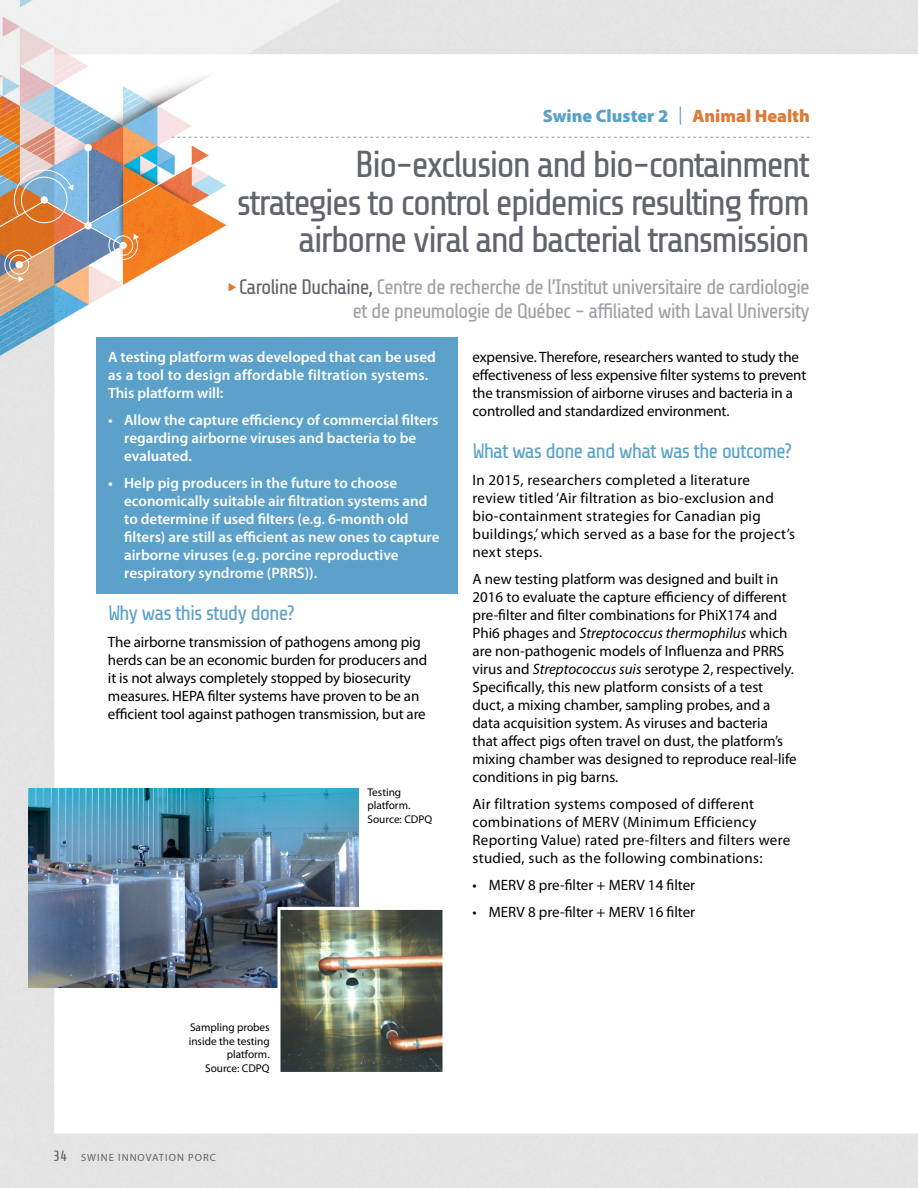
<style>
.page{position:relative;width:918px;height:1188px;background:#fff}
.page>*{position:absolute;margin:0;border:0;box-sizing:border-box;transform-origin:0 0}
.t1{font:37.5px/37.5px "Share Tech";letter-spacing:-.06em;color:#61646c;text-align:right}
.t2{font:21px/24px "Share Tech";letter-spacing:-.05em;color:#a1a1a5;text-align:right}
.t3{font:21px "Share Tech";letter-spacing:-.05em;color:#5aa1ca}
.t4{font:900 18px "Myriad Pro";color:#5aa1ca}
.t5{font:15px/18px "Myriad Pro";color:#000}
.t6{font:600 15px/18px "Myriad Pro";color:#fff}
.t7{font:15px/18px "Myriad Pro";letter-spacing:.02em;color:#000}
.t8{font:11.25px/13.5px "Myriad Pro";color:#000}
.t9{font:700 10.5px "Myriad Pro";color:#a1a1a5}
.t10{font:10.5px "Myriad Pro";letter-spacing:.1em;color:#61646c}
.s1{color:#de7a37}
.s2{color:#61646c}
.s3{font-style:italic}
.s4{font-family:"Share Tech";font-size:15px}
</style>
<div class="page">
<img style="left:0;top:0;width:918px;height:1188px">
<div style="left:85px;top:144px;width:7px;height:7px;background:#fff;border-radius:50%"></div>
<img style="left:0;top:147px;width:223px;height:135px">
<div style="left:218px;top:145px;width:7px;height:7px;background:#fff;border-radius:50%"></div>
<img style="left:28px;top:788px;width:331px;height:200px">
<img style="left:276px;top:905px;width:171px;height:171px">
<div style="left:96px;top:338px;width:362px;height:256px;background:#5ba1ca"></div>
<p class="t4" style="left:543px;top:103px;width:269px">Swine Cluster 2 | <span class="s1">Animal Health</span></p>
<p class="t9" style="left:172px;top:129px;width:640px">-----------------------------------------------------------------------------------------------------------------</p>
<h1 class="t1" style="left:236px;top:147px;width:575px">Bio-exclusion and bio-containment strategies to control epidemics resulting from airborne viral and bacterial transmission</h1>
<h2 class="t2" style="left:228px;top:275px;width:584px"><sup>◆</sup> <span class="s2">Caroline Duchaine,</span> Centre de recherche de l’Institut universitaire de cardiologie et de pneumologie de Québec - affiliated with Laval University</h2>
<p class="t6" style="left:108px;top:348px;width:329px">A testing platform was developed that can be used as a tool to design affordable filtration systems.<br>This platform will:</p>
<p class="t6" style="left:124px;top:411px;width:316px;text-indent:-16px">• Allow the capture efficiency of commercial filters regarding airborne viruses and bacteria to be evaluated.</p>
<p class="t6" style="left:124px;top:474px;width:317px;text-indent:-16px">• Help pig producers in the future to choose economically suitable air filtration systems and to determine if used filters (e.g. 6-month old filters) are still as efficient as new ones to capture airborne viruses (e.g. porcine reproductive respiratory syndrome (PRRS)).</p>
<h2 class="t3" style="left:108px;top:602px;width:188px">Why was this study done?</h2>
<p class="t5" style="left:108px;top:633px;width:321px">The airborne transmission of pathogens among pig herds can be an economic burden for producers and it is not always completely stopped by biosecurity measures. HEPA filter systems have proven to be an efficient tool against pathogen transmission, but are</p>
<p class="t8" style="left:368px;top:785px;width:66px">Testing platform.<br>Source: CDPQ</p>
<p class="t5" style="left:472px;top:348px;width:335px">expensive. Therefore, researchers wanted to study the effectiveness of less expensive filter systems to prevent the transmission of airborne viruses and bacteria in a controlled and standardized environment.</p>
<h2 class="t3" style="left:472px;top:440px;width:321px">What was done and what was the outcome?</h2>
<p class="t7" style="left:472px;top:471px;width:324px">In 2015, researchers completed a literature review titled ‘Air filtration as bio-exclusion and bio-containment strategies for Canadian pig buildings,’ which served as a base for the project’s next steps.</p>
<p class="t5" style="left:472px;top:570px;width:326px">A new testing platform was designed and built in 2016 to evaluate the capture efficiency of different pre-filter and filter combinations for PhiX174 and Phi6 phages and <span class="s3">Streptococcus thermophilus</span> which are non-pathogenic models of Influenza and PRRS virus and <span class="s3">Streptococcus suis</span> serotype 2, respectively.<br>Specifically, this new platform consists of a test duct, a mixing chamber, sampling probes, and a data acquisition system. As viruses and bacteria that affect pigs often travel on dust, the platform’s mixing chamber was designed to reproduce real-life conditions in pig barns.</p>
<p class="t7" style="left:472px;top:795px;width:319px">Air filtration systems composed of different combinations of MERV (Minimum Efficiency Reporting Value) rated pre-filters and filters were studied, such as the following combinations:</p>
<p class="t5" style="left:472px;top:876px;width:224px">• MERV 8 pre-filter + MERV 14 filter</p>
<p class="t5" style="left:472px;top:903px;width:224px">• MERV 8 pre-filter + MERV 16 filter</p>
<p class="t8" style="left:189px;top:1020px;width:82px;text-align:right">Sampling probes inside the testing platform.<br>Source: CDPQ</p>
<p class="t10" style="left:53px;top:1151px;width:164px"><span class="s4">34</span> SWINE INNOVATION PORC</p>
</div>
